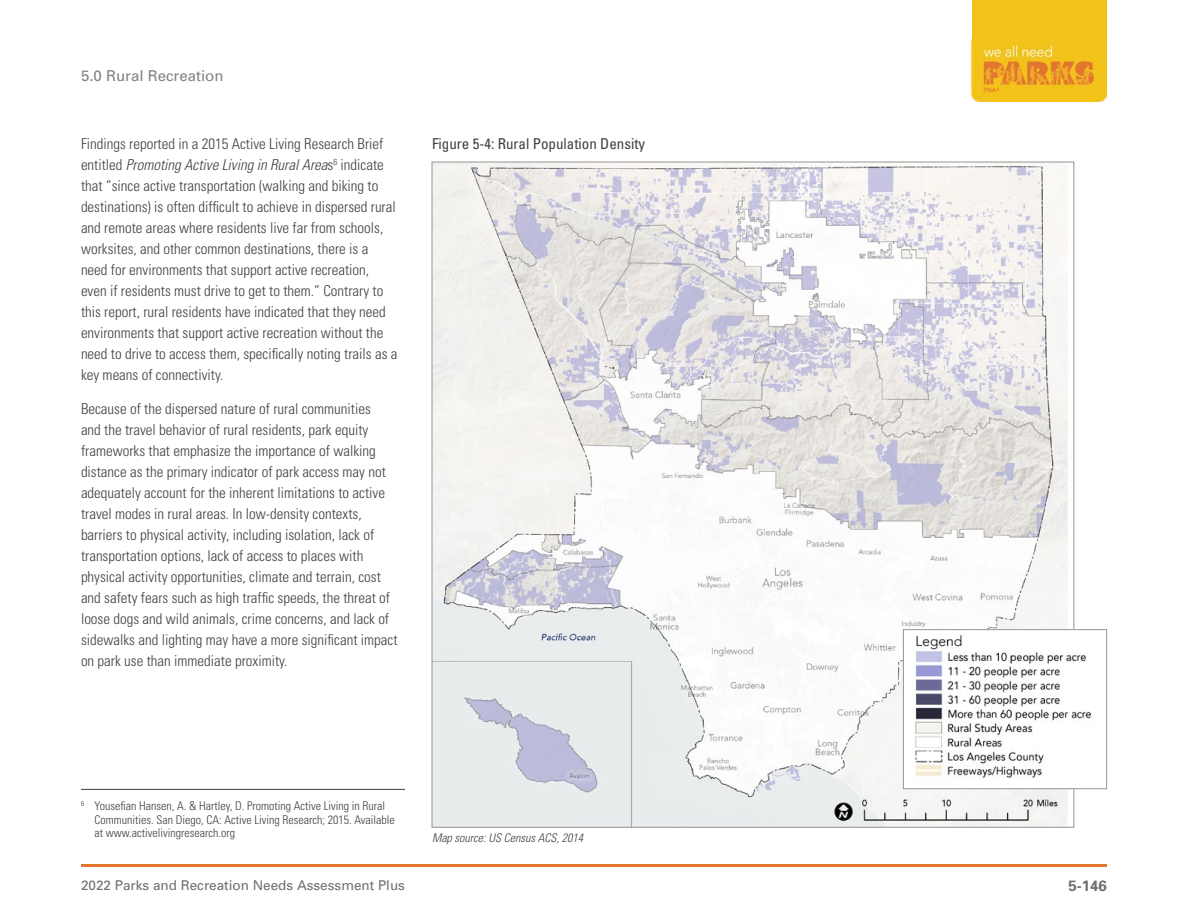
<style>
.page{position:relative;width:1188px;height:918px;background:#fff}
.page>*{position:absolute;margin:0;border:0;box-sizing:border-box;transform-origin:0 0}
.t1{font:300 condensed 15px/21px "Univers";color:#414042}
.t2{font:condensed 15px "Univers";color:#414042}
.t3{font:15px "Univers";color:#818285}
.t4{font:700 15px "Univers";color:#6e6f71}
.t5{font:13.5px "Univers";color:#6e6f71}
.t6{font:300 condensed 12px/13.5px "Univers";color:#414042}
.t7{font:italic 300 condensed 12px "Univers";color:#414042}
.s1{font-style:italic}
</style>
<div class="page">
<img style="left:972px;top:44px;width:135px;height:57px">
<div style="left:972px;top:0;width:135px;height:44px;background:#f2c21b"></div>
<hr style="left:81px;top:864px;width:1026px;height:3px;background:#e37730">
<hr style="left:81px;top:789px;width:324px;height:1px;background:#414042">
<img style="left:434px;top:164px;width:638px;height:662px">
<img style="left:905px;top:631px;width:186px;height:156px">
<div style="left:903px;top:629px;width:204px;height:160px;border:1px solid #939598"></div>
<p class="t3" style="left:81px;top:66px;width:144px">5.0 Rural Recreation</p>
<p class="t1" style="left:81px;top:133px;width:318px">Findings reported in a 2015 Active Living Research Brief entitled <span class="s1">Promoting Active Living in Rural Area</span>s<sup>6</sup> indicate that “since active transportation (walking and biking to destinations) is often difficult to achieve in dispersed rural and remote areas where residents live far from schools, worksites, and other common destinations, there is a need for environments that support active recreation, even if residents must drive to get to them.” Contrary to this report, rural residents have indicated that they need environments that support active recreation without the need to drive to access them, specifically noting trails as a key means of connectivity.</p>
<p class="t1" style="left:81px;top:398px;width:318px">Because of the dispersed nature of rural communities<br>and the travel behavior of rural residents, park equity frameworks that emphasize the importance of walking distance as the primary indicator of park access may not adequately account for the inherent limitations to active travel modes in rural areas. In low-density contexts, barriers to physical activity, including isolation, lack of transportation options, lack of access to places with physical activity opportunities, climate and terrain, cost and safety fears such as high traffic speeds, the threat of loose dogs and wild animals, crime concerns, and lack of sidewalks and lighting may have a more significant impact on park use than immediate proximity.</p>
<p class="t2" style="left:432px;top:135px;width:215px">Figure 5-4: Rural Population Density</p>
<p class="t6" style="left:94px;top:799px;width:302px;text-indent:-13px"><sup>6</sup> Yousefian Hansen, A. &amp; Hartley, D. Promoting Active Living in Rural<br>Communities. San Diego, CA: Active Living Research; 2015. Available at www.activelivingresearch.org</p>
<p class="t7" style="left:432px;top:831px;width:153px">Map source: US Census ACS, 2014</p>
<p class="t5" style="left:81px;top:877px;width:326px">2022 Parks and Recreation Needs Assessment Plus</p>
<p class="t4" style="left:1069px;top:876px;width:40px">5-146</p>
</div>
